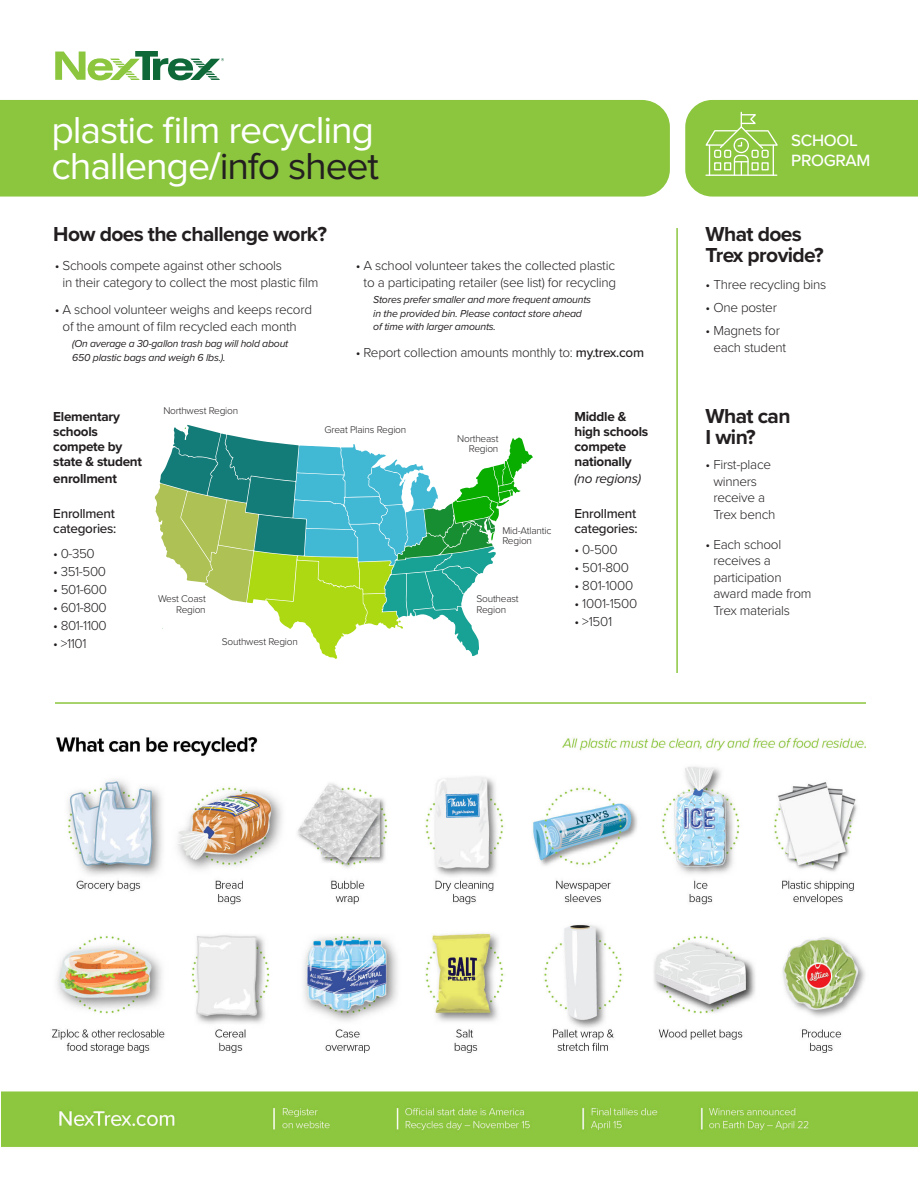
<style>
.page{position:relative;width:918px;height:1188px;background:#fff}
.page>*{position:absolute;margin:0;border:0;box-sizing:border-box;transform-origin:0 0}
.t1{font:38.85px/35.5px "Proxima Nova";letter-spacing:-.03em;color:#fff}
.t2{font:700 21px/21px "Proxima Nova";letter-spacing:-.03em;color:#231f20}
.t3{font:500 16.95px/19.8px "Proxima Nova";letter-spacing:-.02em;color:#fff}
.t4{font:300 13.5px/16.5px "Proxima Nova";letter-spacing:-.02em;color:#231f20}
.t5{font:700 13.5px/15px "Proxima Nova";letter-spacing:-.02em;color:#231f20}
.t6{font:500 13.5px/15px "Proxima Nova";letter-spacing:-.02em;color:#231f20}
.t7{font:italic 13.5px "Proxima Nova";letter-spacing:-.02em;color:#231f20}
.t8{font:italic 10.5px/13.5px "Proxima Nova";letter-spacing:-.02em;color:#231f20}
.t9{font:300 10.2px/10.5px "Proxima Nova";letter-spacing:-.02em;color:#231f20}
.s1{font-weight:500}
.s2{color:#231f20}
</style>
<div class="page">
<div style="left:0;top:100px;width:670px;height:97px;background:#8bc63e"></div>
<svg style="left:685px;top:100px;width:233px;height:97px"></svg>
<hr style="left:55px;top:702px;width:811px;height:2px;background:#8bc63e">
<hr style="left:676px;top:228px;width:2px;height:445px;background:#8bc63e">
<svg style="left:55px;top:51px;width:169px;height:29px"></svg>
<svg style="left:154px;top:425px;width:379px;height:234px"></svg>
<img style="left:2px;top:737px;width:916px;height:410px">
<p class="t1" style="left:52px;top:114px;width:329px">plastic film recycling challenge<span class="s1">/</span><span class="s2">info sheet</span></p>
<p class="t3" style="left:791px;top:130px;width:81px">SCHOOL<br>PROGRAM</p>
<p class="t2" style="left:53px;top:224px;width:275px">How does the challenge work?</p>
<p class="t2" style="left:706px;top:224px;width:120px">What does<br>Trex provide?</p>
<p class="t4" style="left:63px;top:257px;width:257px;text-indent:-8px">• Schools compete against other schools<br>in their category to collect the most plastic film</p>
<p class="t4" style="left:55px;top:301px;width:259px;text-align:center">• A school volunteer weighs and keeps record of the amount of film recycled each month</p>
<p class="t8" style="left:72px;top:337px;width:218px">(On average a 30-gallon trash bag will hold about<br>650 plastic bags and weigh 6 lbs.).</p>
<p class="t4" style="left:356px;top:257px;width:262px;text-align:center">• A school volunteer takes the collected plastic to a participating retailer (see list) for recycling</p>
<p class="t8" style="left:373px;top:293px;width:219px">Stores prefer smaller and more frequent amounts in the provided bin. Please contact store ahead of time with larger amounts.</p>
<p class="t4" style="left:356px;top:344px;width:290px">• Report collection amounts monthly to: <span class="s1">my.trex.com</span></p>
<p class="t4" style="left:706px;top:275px;width:122px">• Three recycling bins</p>
<p class="t4" style="left:706px;top:298px;width:73px">• One poster</p>
<p class="t4" style="left:706px;top:322px;width:82px;text-align:center">• Magnets for each student</p>
<p class="t5" style="left:53px;top:409px;width:90px">Elementary schools compete by state &amp; student</p>
<p class="t5" style="left:53px;top:470px;width:65px">enrollment</p>
<p class="t6" style="left:53px;top:505px;width:65px">Enrollment categories:</p>
<p class="t4" style="left:53px;top:544px;width:43px">• 0-350</p>
<p class="t4" style="left:53px;top:562px;width:54px">• 351-500</p>
<p class="t4" style="left:53px;top:580px;width:55px">• 501-600</p>
<p class="t4" style="left:53px;top:598px;width:55px">• 601-800</p>
<p class="t4" style="left:53px;top:616px;width:55px">• 801-1100</p>
<p class="t4" style="left:53px;top:634px;width:35px">• &gt;1101</p>
<p class="t9" style="left:163px;top:405px;width:76px">Northwest Region</p>
<p class="t9" style="left:158px;top:593px;width:49px;text-align:right">West Coast<br>Region</p>
<p class="t9" style="left:222px;top:636px;width:78px">Southwest Region</p>
<p class="t9" style="left:324px;top:424px;width:83px">Great Plains Region</p>
<p class="t9" style="left:457px;top:433px;width:43px;text-align:right">Northeast<br>Region</p>
<p class="t9" style="left:502px;top:524px;width:50px">Mid-Atlantic<br>Region</p>
<p class="t9" style="left:477px;top:593px;width:44px">Southeast<br>Region</p>
<p class="t5" style="left:575px;top:409px;width:75px">Middle &amp; high schools compete nationally</p>
<p class="t7" style="left:575px;top:468px;width:68px">(no regions)</p>
<p class="t6" style="left:575px;top:505px;width:65px">Enrollment categories:</p>
<p class="t4" style="left:575px;top:541px;width:45px">• 0-500</p>
<p class="t4" style="left:575px;top:559px;width:56px">• 501-800</p>
<p class="t4" style="left:575px;top:577px;width:60px">• 801-1000</p>
<p class="t4" style="left:575px;top:595px;width:64px">• 1001-1500</p>
<p class="t4" style="left:575px;top:613px;width:39px">• &gt;1501</p>
<p class="t2" style="left:706px;top:405px;width:86px">What can<br>I win?</p>
<p class="t4" style="left:713px;top:456px;width:64px;text-indent:-8px">• First-place winners receive a<br>Trex bench</p>
<p class="t4" style="left:713px;top:535px;width:100px;text-indent:-8px">• Each school receives a participation award made from<br>Trex materials</p>
</div>
